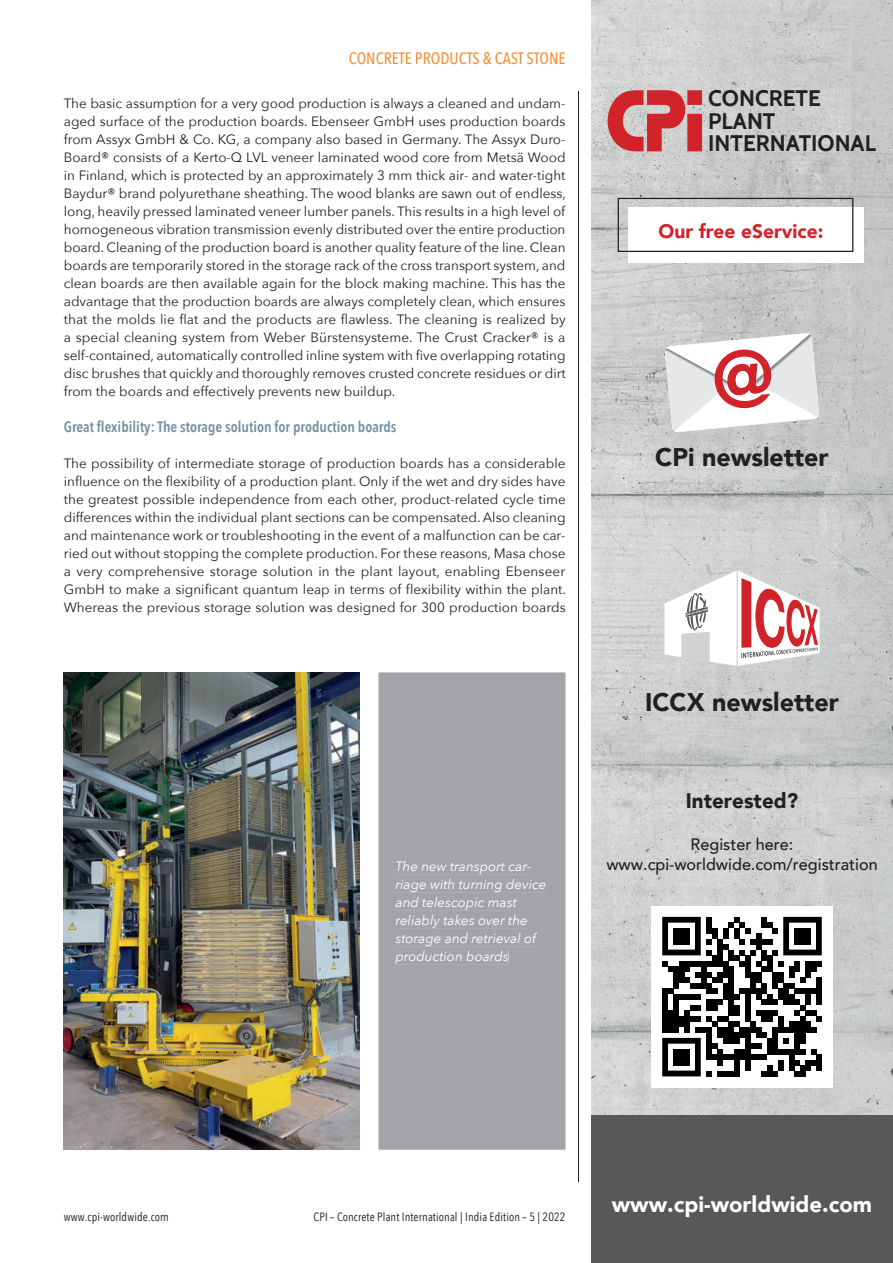
<style>
.page{position:relative;width:893px;height:1263px;background:#fff}
.page>*{position:absolute;margin:0;border:0;box-sizing:border-box;transform-origin:0 0}
.t1{font:900 25.5px "Avenir";color:#231f20}
.t2{font:700 22.5px/22.5px "Cabin";color:#231f20}
.t3{font:900 22.2px "Avenir";color:#fff}
.t4{font:900 21px "Avenir";color:#231f20}
.t5{font:900 19.5px "Avenir";color:#d1232a}
.t6{font:500 16.5px/19.8px "Avenir";color:#231f20;text-align:center}
.t7{font:500 16.5px "Avenir Next Condensed";color:#f69238}
.t8{font:600 15px "Avenir Next Condensed";color:#73909f}
.t9{font:13.5px/18px "Avenir Next";color:#231f20;text-align:justify}
.t10{font:italic 13.5px/18px "Avenir Next";color:#fff}
.t11{font:12px "Avenir Next Condensed";letter-spacing:.01em;color:#231f20}
</style>
<div class="page">
<hr style="left:578px;top:91px;width:1px;height:1091px;background:#231f20">
<img style="left:64px;top:672px;width:295px;height:478px">
<div style="left:378px;top:672px;width:188px;height:478px;background:#a3a4a8"></div>
<div style="left:396px;top:861px;width:134px;height:13px;background:#a3a4a8"></div>
<div style="left:396px;top:879px;width:150px;height:13px;background:#a3a4a8"></div>
<div style="left:396px;top:897px;width:121px;height:13px;background:#a3a4a8"></div>
<div style="left:396px;top:915px;width:132px;height:13px;background:#a3a4a8"></div>
<div style="left:395px;top:932px;width:142px;height:14px;background:#a3a4a8"></div>
<div style="left:395px;top:951px;width:113px;height:13px;background:#a3a4a8"></div>
<img style="left:591px;top:0;width:302px;height:1115px">
<div style="left:628px;top:207px;width:236px;height:56px;background:#fff"></div>
<svg style="left:618px;top:198px;width:235px;height:54px"></svg>
<div style="left:591px;top:1115px;width:302px;height:148px;background:#57585a"></div>
<div style="left:651px;top:906px;width:182px;height:181px;background:#fff"></div>
<svg style="left:662px;top:917px;width:160px;height:159px"></svg>
<div style="left:673px;top:928px;width:17px;height:16px;background:#000"></div>
<div style="left:794px;top:928px;width:17px;height:16px;background:#000"></div>
<div style="left:673px;top:1049px;width:17px;height:16px;background:#000"></div>
<svg style="left:608px;top:90px;width:94px;height:61px;background:#cf6669"></svg>
<svg style="left:663px;top:569px;width:158px;height:98px"></svg>
<svg style="left:665px;top:333px;width:154px;height:99px"></svg>
<p class="t7" style="left:349px;top:49px;width:218px">CONCRETE PRODUCTS &amp; CAST STONE</p>
<p class="t9" style="left:64px;top:94px;width:504px">The basic assumption for a very good production is always a cleaned and undam&shy;aged surface of the production boards. Ebenseer GmbH uses production boards from Assyx GmbH &amp; Co. KG, a company also based in Germany. The Assyx Duro-Board® consists of a Kerto-Q LVL veneer laminated wood core from Metsä Wood in Finland, which is protected by an approximately 3 mm thick air- and water-tight Baydur® brand polyurethane sheathing. The wood blanks are sawn out of endless, long, heavily pressed laminated veneer lumber panels. This results in a high level of homogeneous vibration transmission evenly distributed over the entire production board. Cleaning of the production board is another quality feature of the line. Clean boards are temporarily stored in the storage rack of the cross transport system, and clean boards are then available again for the block making machine. This has the advantage that the production boards are always completely clean, which ensures that the molds lie flat and the products are flawless. The cleaning is realized by a special cleaning system from Weber Bürstensysteme. The Crust Cracker® is a self-contained, automatically controlled inline system with five overlapping rotating disc brushes that quickly and thoroughly removes crusted concrete residues or dirt from the boards and effectively prevents new buildup.</p>
<p class="t8" style="left:64px;top:414px;width:334px">Great flexibility: The storage solution for production boards</p>
<p class="t9" style="left:64px;top:454px;width:504px">The possibility of intermediate storage of production boards has a considerable influence on the flexibility of a production plant. Only if the wet and dry sides have the greatest possible independence from each other, product-related cycle time differences within the individual plant sections can be compensated. Also cleaning and maintenance work or troubleshooting in the event of a malfunction can be car&shy;ried out without stopping the complete production. For these reasons, Masa chose a very comprehensive storage solution in the plant layout, enabling Ebenseer GmbH to make a significant quantum leap in terms of flexibility within the plant.<br>Whereas the previous storage solution was designed for 300 production boards</p>
<p class="t10" style="left:395px;top:856px;width:153px">The new transport car&shy;riage with turning device and telescopic mast reliably takes over the storage and retrieval of production boards</p>
<h2 class="t2" style="left:708px;top:87px;width:169px">CONCRETE<br>PLANT<br>INTERNATIONAL</h2>
<h3 class="t5" style="left:658px;top:214px;width:166px">Our free eService:</h3>
<h1 class="t1" style="left:655px;top:436px;width:175px">CPi newsletter</h1>
<h1 class="t1" style="left:645px;top:680px;width:195px">ICCX newsletter</h1>
<h3 class="t4" style="left:686px;top:782px;width:114px">Interested?</h3>
<p class="t6" style="left:606px;top:833px;width:273px">Register here: www.cpi-worldwide.com/registration</p>
<p class="t11" style="left:64px;top:1207px;width:107px">www.cpi-worldwide.com</p>
<p class="t11" style="left:314px;top:1207px;width:254px">CPI – Concrete Plant International | India Edition – 5 | 2022</p>
<h3 class="t3" style="left:612px;top:1185px;width:262px">www.cpi-worldwide.com</h3>
</div>
